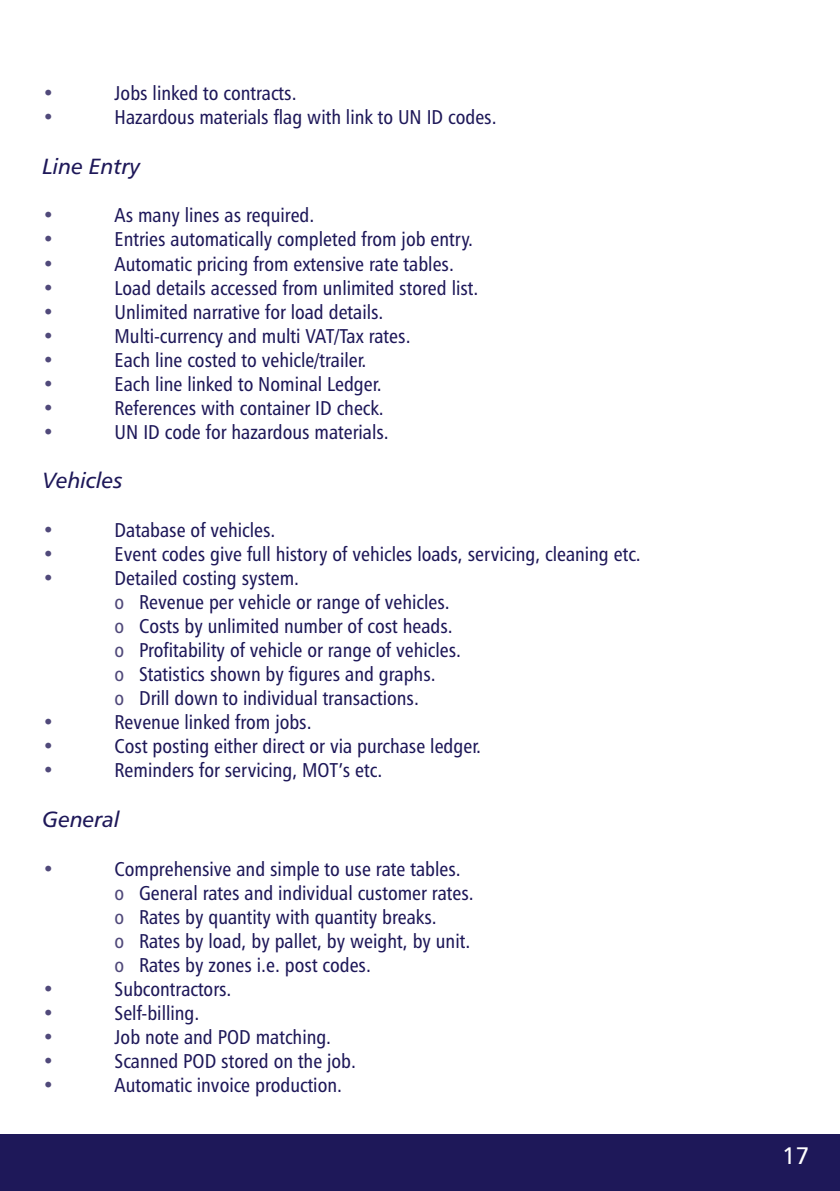
<style>
.page{position:relative;width:840px;height:1191px;background:#fff}
.page>*{position:absolute;margin:0;border:0;box-sizing:border-box;transform-origin:0 0}
.t1{font:24px "Humanist 777 BT Roman B";color:#fff}
.t2{font:22px "Humanist 777 BT Italic B";color:#1e1859}
.t3{font:20px/24px "Humanist 777 BT Roman Condensed B";color:#1e1859}
.t4{font:20px "Humanist 777 BT Roman Condensed B";color:#50497a}
.s1{color:#50497a}
</style>
<div class="page">
<div style="left:0;top:1134px;width:839px;height:57px;background:#1e1859"></div>
<p class="t4" style="left:43px;top:85px;width:13px">•</p>
<p class="t3" style="left:115px;top:83px;width:183px">Jobs linked to contracts.</p>
<p class="t4" style="left:43px;top:109px;width:13px">•</p>
<p class="t3" style="left:115px;top:107px;width:383px">Hazardous materials flag with link to UN ID codes.</p>
<p class="t2" style="left:43px;top:157px;width:99px">Line Entry</p>
<p class="t4" style="left:43px;top:207px;width:13px">•</p>
<p class="t3" style="left:115px;top:205px;width:201px">As many lines as required.</p>
<p class="t4" style="left:43px;top:231px;width:13px">•</p>
<p class="t3" style="left:115px;top:229px;width:360px">Entries automatically completed from job entry.</p>
<p class="t4" style="left:43px;top:255px;width:13px">•</p>
<p class="t3" style="left:115px;top:253px;width:340px">Automatic pricing from extensive rate tables.</p>
<p class="t4" style="left:43px;top:279px;width:13px">•</p>
<p class="t3" style="left:115px;top:277px;width:365px">Load details accessed from unlimited stored list.</p>
<p class="t4" style="left:43px;top:303px;width:13px">•</p>
<p class="t3" style="left:115px;top:301px;width:270px">Unlimited narrative for load details.</p>
<p class="t4" style="left:43px;top:327px;width:13px">•</p>
<p class="t3" style="left:115px;top:325px;width:297px">Multi-currency and multi VAT/Tax rates.</p>
<p class="t4" style="left:43px;top:351px;width:13px">•</p>
<p class="t3" style="left:115px;top:349px;width:253px">Each line costed to vehicle/trailer.</p>
<p class="t4" style="left:43px;top:375px;width:13px">•</p>
<p class="t3" style="left:115px;top:373px;width:268px">Each line linked to Nominal Ledger.</p>
<p class="t4" style="left:43px;top:399px;width:13px">•</p>
<p class="t3" style="left:115px;top:397px;width:270px">References with container ID check.</p>
<p class="t4" style="left:43px;top:423px;width:13px">•</p>
<p class="t3" style="left:115px;top:421px;width:275px">UN ID code for hazardous materials.</p>
<p class="t2" style="left:43px;top:471px;width:81px">Vehicles</p>
<p class="t4" style="left:43px;top:522px;width:13px">•</p>
<p class="t3" style="left:115px;top:520px;width:162px">Database of vehicles.</p>
<p class="t4" style="left:43px;top:546px;width:13px">•</p>
<p class="t3" style="left:115px;top:544px;width:527px">Event codes give full history of vehicles loads, servicing, cleaning etc.</p>
<p class="t4" style="left:43px;top:570px;width:13px">•</p>
<p class="t3" style="left:115px;top:568px;width:348px">Detailed costing system.<br><span class="s1">o</span> Revenue per vehicle or range of vehicles. <span class="s1">o</span> Costs by unlimited number of cost heads. <span class="s1">o</span> Profitability of vehicle or range of vehicles. <span class="s1">o</span> Statistics shown by figures and graphs.<br><span class="s1">o</span> Drill down to individual transactions.</p>
<p class="t4" style="left:43px;top:714px;width:13px">•</p>
<p class="t3" style="left:115px;top:712px;width:198px">Revenue linked from jobs.</p>
<p class="t4" style="left:43px;top:738px;width:13px">•</p>
<p class="t3" style="left:115px;top:736px;width:368px">Cost posting either direct or via purchase ledger.</p>
<p class="t4" style="left:43px;top:762px;width:13px">•</p>
<p class="t3" style="left:115px;top:760px;width:269px">Reminders for servicing, MOT’s etc.</p>
<p class="t2" style="left:43px;top:810px;width:79px">General</p>
<p class="t4" style="left:43px;top:860px;width:13px">•</p>
<p class="t3" style="left:115px;top:858px;width:360px">Comprehensive and simple to use rate tables. <span class="s1">o</span> General rates and individual customer rates. <span class="s1">o</span> Rates by quantity with quantity breaks.<br><span class="s1">o</span> Rates by load, by pallet, by weight, by unit. <span class="s1">o</span> Rates by zones i.e. post codes.</p>
<p class="t4" style="left:43px;top:980px;width:13px">•</p>
<p class="t3" style="left:115px;top:978px;width:118px">Subcontractors.</p>
<p class="t4" style="left:43px;top:1004px;width:13px">•</p>
<p class="t3" style="left:115px;top:1002px;width:86px">Self-billing.</p>
<p class="t4" style="left:43px;top:1028px;width:13px">•</p>
<p class="t3" style="left:115px;top:1026px;width:218px">Job note and POD matching.</p>
<p class="t4" style="left:43px;top:1052px;width:13px">•</p>
<p class="t3" style="left:115px;top:1050px;width:243px">Scanned POD stored on the job.</p>
<p class="t4" style="left:43px;top:1076px;width:13px">•</p>
<p class="t3" style="left:115px;top:1074px;width:229px">Automatic invoice production.</p>
<p class="t1" style="left:781px;top:1145px;width:29px">17</p>
</div>
